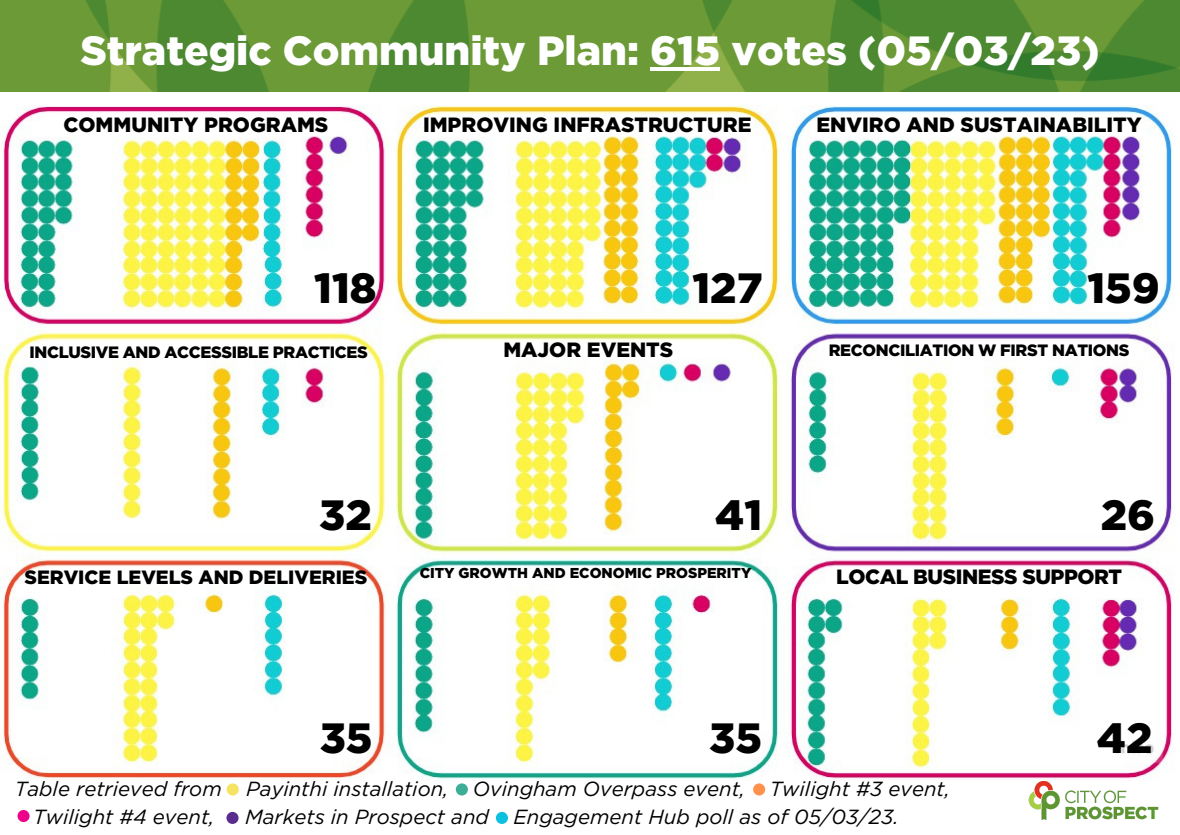
<style>
.page{position:relative;width:1180px;height:835px;background:#fff}
.page>*{position:absolute;margin:0;border:0;box-sizing:border-box;transform-origin:0 0}
.t1{font:900 42.24px "Gotham";color:#000}
.t2{font:900 40.77px "Gotham";color:#fff}
.t3{font:900 20.61px "Gotham";color:#000}
.t4{font:900 20.61px "Gotham";letter-spacing:-.02em;color:#000}
.t5{font:italic 20.44px "Gotham";color:#000}
.t6{font:900 19.21px "Gotham";color:#000}
.t7{font:900 16.41px "Gotham";letter-spacing:-.02em;color:#000}
.t8{font:900 14.31px "Gotham";color:#000}
</style>
<div class="page">
<img style="left:1028px;top:781px;width:131px;height:39px">
<div style="left:227px;top:783px;width:12px;height:12px;background:#f6e361;border-radius:50%"></div>
<div style="left:456px;top:783px;width:12px;height:12px;background:#3cad97;border-radius:50%"></div>
<div style="left:753px;top:783px;width:12px;height:12px;background:#ff914d;border-radius:50%"></div>
<div style="left:496px;top:811px;width:12px;height:12px;background:#0cc0df;border-radius:50%"></div>
<img style="left:0;top:0;width:1179px;height:91px">
<svg style="left:17px;top:809px;width:13px;height:13px"></svg>
<div style="left:226px;top:811px;width:12px;height:12px;background:#5a2c8f;border-radius:50%"></div>
<img style="left:0;top:105px;width:1174px;height:675px">
<hr style="left:650px;top:67px;width:70px;height:4px;background:#fff">
<p class="t2" style="left:80px;top:27px;width:1020px">Strategic Community Plan: 615 votes (05/03/23)</p>
<p class="t3" style="left:63px;top:113px;width:266px">COMMUNITY PROGRAMS</p>
<p class="t3" style="left:423px;top:113px;width:330px">IMPROVING INFRASTRUCTURE</p>
<p class="t3" style="left:816px;top:113px;width:327px">ENVIRO AND SUSTAINABILITY</p>
<p class="t1" style="left:314px;top:264px;width:64px">118</p>
<p class="t1" style="left:692px;top:264px;width:72px">127</p>
<p class="t1" style="left:1087px;top:264px;width:74px">159</p>
<p class="t7" style="left:29px;top:343px;width:340px">INCLUSIVE AND ACCESSIBLE PRACTICES</p>
<p class="t3" style="left:503px;top:338px;width:171px">MAJOR EVENTS</p>
<p class="t7" style="left:829px;top:340px;width:302px">RECONCILIATION W FIRST NATIONS</p>
<p class="t1" style="left:319px;top:490px;width:54px">32</p>
<p class="t1" style="left:715px;top:490px;width:48px">41</p>
<p class="t1" style="left:1100px;top:490px;width:56px">26</p>
<p class="t6" style="left:25px;top:565px;width:344px">SERVICE LEVELS AND DELIVERIES</p>
<p class="t8" style="left:420px;top:565px;width:333px">CITY GROWTH AND ECONOMIC PROSPERITY</p>
<p class="t4" style="left:836px;top:564px;width:287px">LOCAL BUSINESS SUPPORT</p>
<p class="t1" style="left:320px;top:713px;width:54px">35</p>
<p class="t1" style="left:709px;top:713px;width:54px">35</p>
<p class="t1" style="left:1096px;top:713px;width:57px">42</p>
<p class="t5" style="left:15px;top:776px;width:936px">Table retrieved from Payinthi installation, Ovingham Overpass event, Twilight #3 event,</p>
<p class="t5" style="left:33px;top:805px;width:183px">Twilight #4 event,</p>
<p class="t5" style="left:245px;top:805px;width:655px">Markets in Prospect and Engagement Hub poll as of 05/03/23.</p>
</div>
